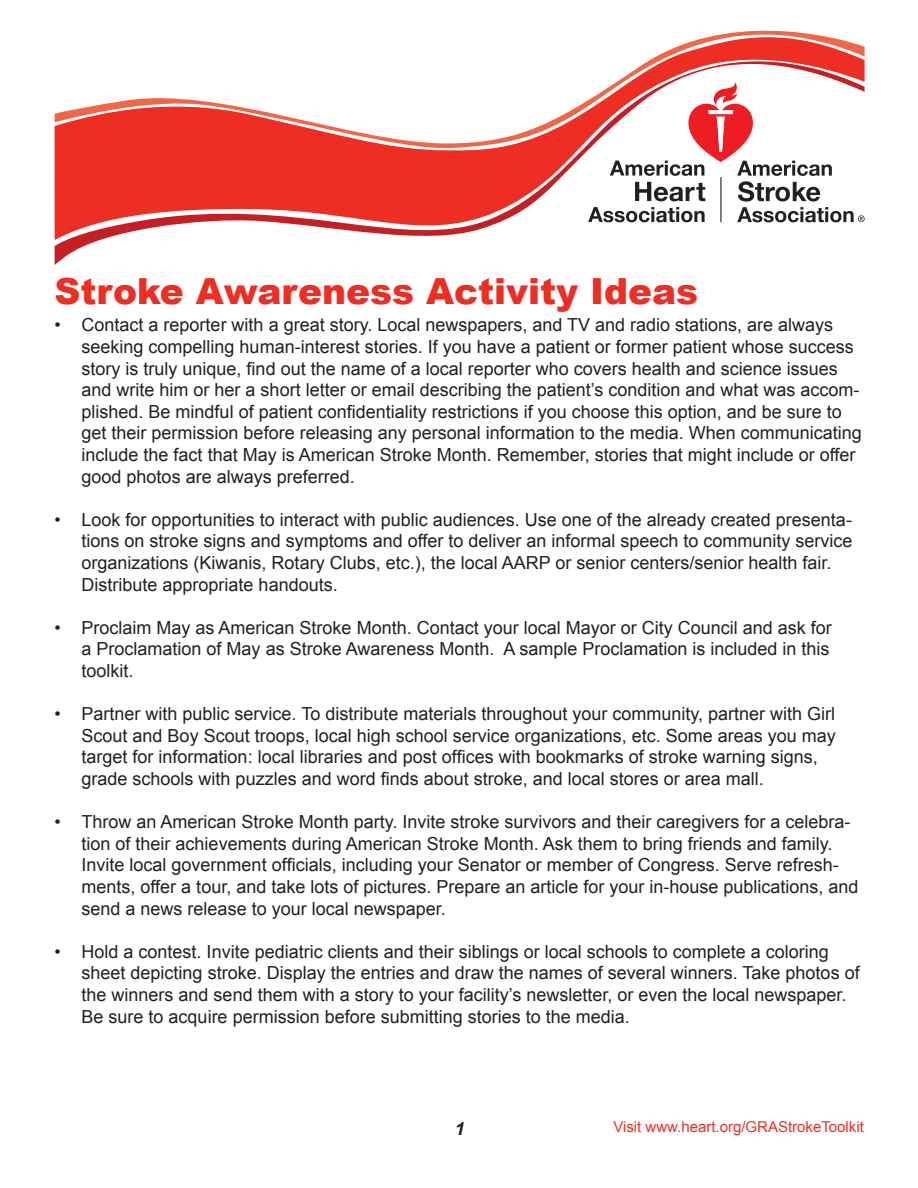
<style>
.page{position:relative;width:918px;height:1188px;background:#fff}
.page>*{position:absolute;margin:0;border:0;box-sizing:border-box;transform-origin:0 0}
.t1{font:900 36px "Arial";color:#ee2e22}
.t2{font:18px/21.6px "Arial";color:#231f20}
.t3{font:italic 700 18px "Arial";color:#231f20}
.t4{font:15px "Arial";color:#ee2e22}
</style>
<div class="page">
<svg style="left:55px;top:31px;width:810px;height:217px"></svg>
<svg style="left:588px;top:82px;width:277px;height:140px"></svg>
<p class="t1" style="left:55px;top:265px;width:645px">Stroke Awareness Activity Ideas</p>
<p class="t2" style="left:82px;top:315px;width:782px;text-indent:-27px">• Contact a reporter with a great story. Local newspapers, and TV and radio stations, are always seeking compelling human-interest stories. If you have a patient or former patient whose success story is truly unique, find out the name of a local reporter who covers health and science issues and write him or her a short letter or email describing the patient’s condition and what was accom&shy;plished. Be mindful of patient confidentiality restrictions if you choose this option, and be sure to get their permission before releasing any personal information to the media. When communicating include the fact that May is American Stroke Month. Remember, stories that might include or offer good photos are always preferred.</p>
<p class="t2" style="left:82px;top:509px;width:772px;text-indent:-27px">• Look for opportunities to interact with public audiences. Use one of the already created presenta&shy;tions on stroke signs and symptoms and offer to deliver an informal speech to community service organizations (Kiwanis, Rotary Clubs, etc.), the local AARP or senior centers/senior health fair.<br>Distribute appropriate handouts.</p>
<p class="t2" style="left:82px;top:617px;width:752px;text-indent:-27px">• Proclaim May as American Stroke Month. Contact your local Mayor or City Council and ask for a Proclamation of May as Stroke Awareness Month. A sample Proclamation is included in this toolkit.</p>
<p class="t2" style="left:82px;top:703px;width:756px;text-indent:-27px">• Partner with public service. To distribute materials throughout your community, partner with Girl Scout and Boy Scout troops, local high school service organizations, etc. Some areas you may target for information: local libraries and post offices with bookmarks of stroke warning signs, grade schools with puzzles and word finds about stroke, and local stores or area mall.</p>
<p class="t2" style="left:82px;top:811px;width:779px;text-indent:-27px">• Throw an American Stroke Month party. Invite stroke survivors and their caregivers for a celebra&shy;tion of their achievements during American Stroke Month. Ask them to bring friends and family.<br>Invite local government officials, including your Senator or member of Congress. Serve refresh&shy;ments, offer a tour, and take lots of pictures. Prepare an article for your in-house publications, and send a news release to your local newspaper.</p>
<p class="t2" style="left:82px;top:941px;width:780px;text-indent:-27px">• Hold a contest. Invite pediatric clients and their siblings or local schools to complete a coloring sheet depicting stroke. Display the entries and draw the names of several winners. Take photos of the winners and send them with a story to your facility’s newsletter, or even the local newspaper.<br>Be sure to acquire permission before submitting stories to the media.</p>
<p class="t3" style="left:455px;top:1117px;width:12px">1</p>
<p class="t4" style="left:613px;top:1117px;width:252px">Visit www.heart.org/GRAStrokeToolkit</p>
</div>
